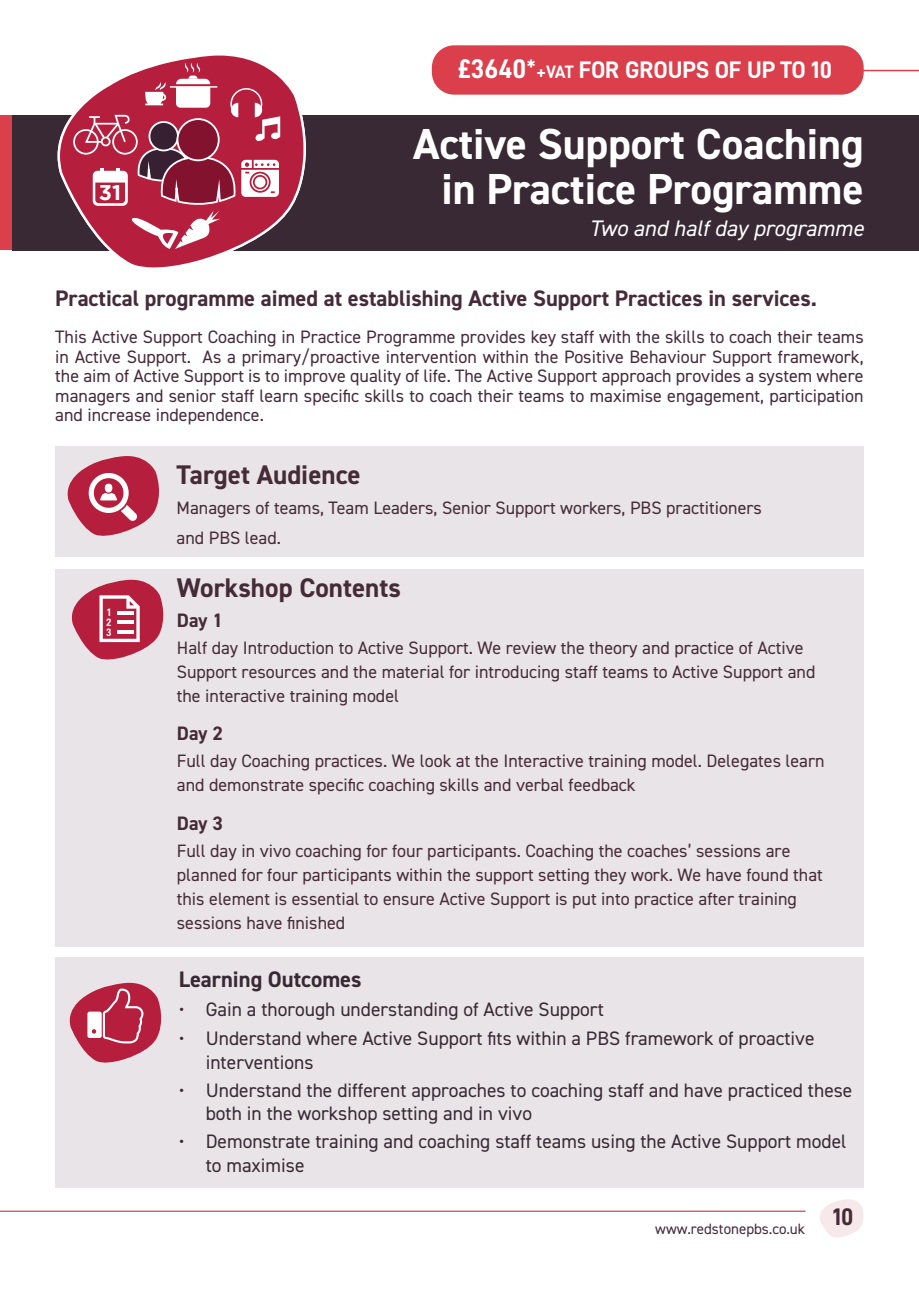
<style>
.page{position:relative;width:919px;height:1289px;background:#fff}
.page>*{position:absolute;margin:0;border:0;box-sizing:border-box;transform-origin:0 0}
.t1{font:700 43.5px/45px "DIN2014";color:#fff;text-align:right}
.t2{font:700 27px "DIN2014";color:#452b38}
.t3{font:24px "D DIN Bold";letter-spacing:-.01em;color:#fff}
.t4{font:700 22.5px "DIN2014";color:#452b38}
.t5{font:italic 22.5px "DIN2014";color:#fff}
.t6{font:700 22.5px "DIN2014";color:#382934}
.t7{font:700 21.3px "Gotham";color:#fff}
.t8{font:19.5px/24px "DIN2014";color:#382934}
.t9{font:700 19.5px "DIN2014";letter-spacing:-.005em;color:#452b38}
.t10{font:18px/24px "DIN2014";color:#452b38}
.t11{font:15px "DIN2014";color:#452b38}
.t12{font:10.8px/9.9px "D DIN Bold";color:#fff;text-align:justify}
.s1{font-size:27px}
.s2{font-size:18px}
</style>
<div class="page">
<div style="left:55px;top:446px;width:808px;height:111px;background:#e9e4e7"></div>
<div style="left:0;top:115px;width:13px;height:135px;background:#da3f4b"></div>
<div style="left:13px;top:115px;width:905px;height:135px;background:#382934"></div>
<hr style="left:679px;top:70px;width:239px;height:1px;background:#da3f4b">
<div style="left:432px;top:45px;width:431px;height:50px;background:#da3f4b;border-radius:22px"></div>
<svg style="left:67px;top:456px;width:92px;height:80px"></svg>
<div style="left:55px;top:569px;width:808px;height:377px;background:#e9e4e7"></div>
<svg style="left:71px;top:579px;width:93px;height:81px"></svg>
<hr style="left:117px;top:611px;width:16px;height:4px;background:#fff">
<hr style="left:117px;top:620px;width:16px;height:4px;background:#fff">
<hr style="left:117px;top:630px;width:16px;height:3px;background:#fff">
<div style="left:55px;top:957px;width:808px;height:230px;background:#e9e4e7"></div>
<svg style="left:69px;top:982px;width:93px;height:81px"></svg>
<svg style="left:56px;top:55px;width:251px;height:213px"></svg>
<div style="left:73px;top:129px;width:26px;height:26px;border:2px solid #fff;border-radius:50%"></div>
<svg style="left:84px;top:63px;width:196px;height:186px;background:#b74c62"></svg>
<hr style="left:0;top:1210px;width:805px;height:1px;background:#b51e3c">
<svg style="left:820px;top:1199px;width:44px;height:39px"></svg>
<p class="t7" style="left:99px;top:180px;width:24px">31</p>
<h3 class="t3" style="left:458px;top:56px;width:375px"><span class="s1">£3640*</span><span class="s2">+VAT</span> FOR GROUPS OF UP TO 10</h3>
<h1 class="t1" style="left:413px;top:121px;width:452px">Active Support Coaching in Practice Programme</h1>
<p class="t5" style="left:589px;top:214px;width:276px">Two and half day programme</p>
<p class="t4" style="left:55px;top:283px;width:763px">Practical programme aimed at establishing Active Support Practices in services.</p>
<p class="t10" style="left:55px;top:327px;width:809px;line-height:19.5px;text-align:justify">This Active Support Coaching in Practice Programme provides key staff with the skills to coach their teams in Active Support. As a primary/proactive intervention within the Positive Behaviour Support framework, the aim of Active Support is to improve quality of life. The Active Support approach provides a system where managers and senior staff learn specific skills to coach their teams to maximise engagement, participation and increase independence.</p>
<p class="t12" style="left:106px;top:607px;width:7px">1<br>2<br>3</p>
<h2 class="t2" style="left:176px;top:456px;width:186px">Target Audience</h2>
<p class="t10" style="left:176px;top:492px;width:587px;line-height:30px">Managers of teams, Team Leaders, Senior Support workers, PBS practitioners and PBS lead.</p>
<h2 class="t2" style="left:177px;top:569px;width:225px">Workshop Contents</h2>
<p class="t9" style="left:177px;top:607px;width:48px">Day 1</p>
<p class="t10" style="left:177px;top:635px;width:640px">Half day Introduction to Active Support. We review the theory and practice of Active<br>Support resources and the material for introducing staff teams to Active Support and the interactive training model</p>
<p class="t9" style="left:177px;top:720px;width:48px">Day 2</p>
<p class="t10" style="left:177px;top:748px;width:649px">Full day Coaching practices. We look at the Interactive training model. Delegates learn and demonstrate specific coaching skills and verbal feedback</p>
<p class="t9" style="left:177px;top:810px;width:48px">Day 3</p>
<p class="t10" style="left:177px;top:838px;width:647px">Full day in vivo coaching for four participants. Coaching the coaches’ sessions are planned for four participants within the support setting they work. We have found that this element is essential to ensure Active Support is put into practice after training sessions have finished</p>
<p class="t6" style="left:179px;top:964px;width:184px">Learning Outcomes</p>
<p class="t8" style="left:179px;top:996px;width:426px">• Gain a thorough understanding of Active Support</p>
<p class="t8" style="left:206px;top:1025px;width:610px;text-indent:-27px">• Understand where Active Support fits within a PBS framework of proactive interventions</p>
<p class="t8" style="left:206px;top:1078px;width:648px;line-height:22.5px;text-indent:-27px">• Understand the different approaches to coaching staff and have practiced these both in the workshop setting and in vivo</p>
<p class="t8" style="left:206px;top:1128px;width:642px;text-indent:-27px">• Demonstrate training and coaching staff teams using the Active Support model to maximise</p>
<p class="t11" style="left:655px;top:1219px;width:200px">www.redstonepbs.co.uk <sup>10</sup></p>
</div>
